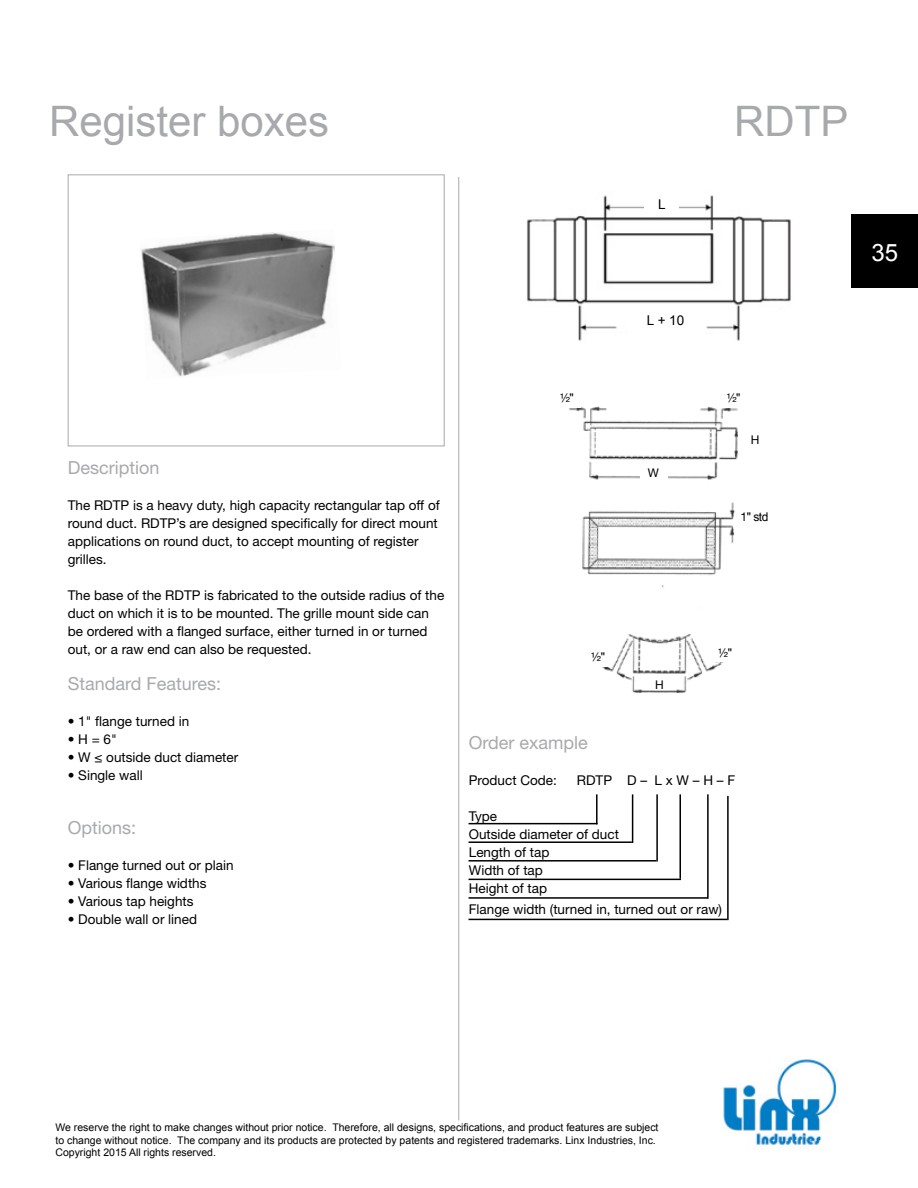
<style>
.page{position:relative;width:918px;height:1188px;background:#fff}
.page>*{position:absolute;margin:0;border:0;box-sizing:border-box;transform-origin:0 0}
.t1{font:42px "Arial";color:#a7a9ac}
.t2{font:24px "Arial";color:#fff}
.t3{font:18px "Helvetica Neue LT Pro";color:#a7a9ac}
.t4{font:13.5px/18px "Helvetica Neue LT Pro";color:#000}
.t5{font:13.5px "Arial";color:#000}
.t6{font:12px "Helvetica Neue LT Pro";color:#000}
.t7{font:12px "Arial";color:#000}
.t8{font:10.5px/12.6px "Arial";color:#000}
.s1{font-family:"Arial"}
.s2{font-family:"Helvetica Neue LT Pro"}
</style>
<div class="page">
<div style="left:851px;top:215px;width:67px;height:73px;background:#000"></div>
<img style="left:723px;top:1059px;width:115px;height:90px">
<img style="left:526px;top:195px;width:265px;height:146px">
<hr style="left:469px;top:823px;width:129px;height:1px;background:#000">
<hr style="left:596px;top:794px;width:2px;height:30px;background:#000">
<hr style="left:469px;top:841px;width:163px;height:2px;background:#000">
<hr style="left:632px;top:794px;width:1px;height:49px;background:#000">
<hr style="left:469px;top:860px;width:187px;height:2px;background:#000">
<hr style="left:656px;top:794px;width:2px;height:68px;background:#000">
<hr style="left:469px;top:879px;width:212px;height:1px;background:#000">
<hr style="left:469px;top:897px;width:239px;height:2px;background:#000">
<hr style="left:679px;top:794px;width:2px;height:85px;background:#000">
<hr style="left:707px;top:794px;width:2px;height:105px;background:#000">
<hr style="left:727px;top:796px;width:2px;height:124px;background:#000">
<hr style="left:469px;top:919px;width:258px;height:1px;background:#000">
<hr style="left:459px;top:177px;width:1px;height:943px;background:#a7a9ac">
<div style="left:68px;top:174px;width:377px;height:272px;border:1px solid #a7a9ac"></div>
<img style="left:602px;top:634px;width:122px;height:59px">
<div style="left:653px;top:677px;width:14px;height:12px;background:#fff"></div>
<div style="left:711px;top:645px;width:28px;height:17px;background:#fff"></div>
<div style="left:584px;top:650px;width:28px;height:17px;background:#fff"></div>
<img style="left:569px;top:406px;width:170px;height:182px">
<div style="left:737px;top:509px;width:35px;height:22px;background:#fff"></div>
<div style="left:720px;top:390px;width:27px;height:17px;background:#fff"></div>
<div style="left:553px;top:390px;width:28px;height:17px;background:#fff"></div>
<div style="left:640px;top:465px;width:27px;height:17px;background:#fff"></div>
<div style="left:738px;top:433px;width:34px;height:20px;background:#fff"></div>
<img style="left:141px;top:232px;width:194px;height:145px">
<div style="left:628px;top:310px;width:75px;height:27px;background:#fff"></div>
<div style="left:645px;top:195px;width:34px;height:20px;background:#fff"></div>
<h1 class="t1" style="left:49px;top:94px;width:282px">Register boxes</h1>
<h1 class="t1" style="left:734px;top:94px;width:116px">RDTP</h1>
<p class="t5" style="left:658px;top:196px;width:9px">L</p>
<p class="t5" style="left:647px;top:311px;width:39px">L + 10</p>
<h2 class="t2" style="left:871px;top:237px;width:28px">35</h2>
<h3 class="t3" style="left:68px;top:457px;width:93px">Description</h3>
<p class="t4" style="left:68px;top:496px;width:374px">The RDTP is a heavy duty, high capacity rectangular tap off of round duct. RDTP’s are designed specifically for direct mount applications on round duct, to accept mounting of register grilles.</p>
<p class="t4" style="left:68px;top:586px;width:378px">The base of the RDTP is fabricated to the outside radius of the duct on which it is to be mounted. The grille mount side can be ordered with a flanged surface, either turned in or turned out, or a raw end can also be requested.</p>
<h3 class="t3" style="left:68px;top:673px;width:155px">Standard Features:</h3>
<p class="t4" style="left:68px;top:712px;width:123px">• 1" flange turned in</p>
<p class="t4" style="left:68px;top:730px;width:51px">• H = 6"</p>
<p class="t4" style="left:68px;top:748px;width:172px">• W ≤ outside duct diameter</p>
<p class="t4" style="left:68px;top:766px;width:76px">• Single wall</p>
<h3 class="t3" style="left:68px;top:817px;width:70px">Options:</h3>
<p class="t4" style="left:68px;top:856px;width:167px">• Flange turned out or plain</p>
<p class="t4" style="left:68px;top:874px;width:140px">• Various flange widths</p>
<p class="t4" style="left:68px;top:892px;width:127px">• Various tap heights</p>
<p class="t4" style="left:68px;top:910px;width:131px">• Double wall or lined</p>
<p class="t6" style="left:560px;top:390px;width:15px">½<span class="s1">"</span></p>
<p class="t6" style="left:727px;top:390px;width:15px">½<span class="s1">"</span></p>
<p class="t6" style="left:648px;top:465px;width:13px">W</p>
<p class="t6" style="left:751px;top:432px;width:10px">H</p>
<p class="t6" style="left:591px;top:650px;width:15px">½<span class="s1">"</span></p>
<p class="t6" style="left:655px;top:677px;width:10px">H</p>
<p class="t7" style="left:741px;top:509px;width:29px"><span class="s2">1</span>" std</p>
<p class="t6" style="left:718px;top:645px;width:15px">½<span class="s1">"</span></p>
<h3 class="t3" style="left:469px;top:731px;width:121px">Order example</h3>
<p class="t4" style="left:469px;top:771px;width:90px">Product Code:</p>
<p class="t4" style="left:577px;top:771px;width:160px">RDTP D – L x W – H – F</p>
<p class="t4" style="left:469px;top:806px;width:152px">Type<br>Outside diameter of duct<br>Length of tap<br>Width of tap<br>Height of tap</p>
<p class="t4" style="left:469px;top:899px;width:255px">Flange width (turned in, turned out or raw)</p>
<p class="t8" style="left:55px;top:1121px;width:605px">We reserve the right to make changes without prior notice. Therefore, all designs, specifications, and product features are subject to change without notice. The company and its products are protected by patents and registered trademarks. Linx Industries, Inc.<br>Copyright 2015 All rights reserved.</p>
</div>
